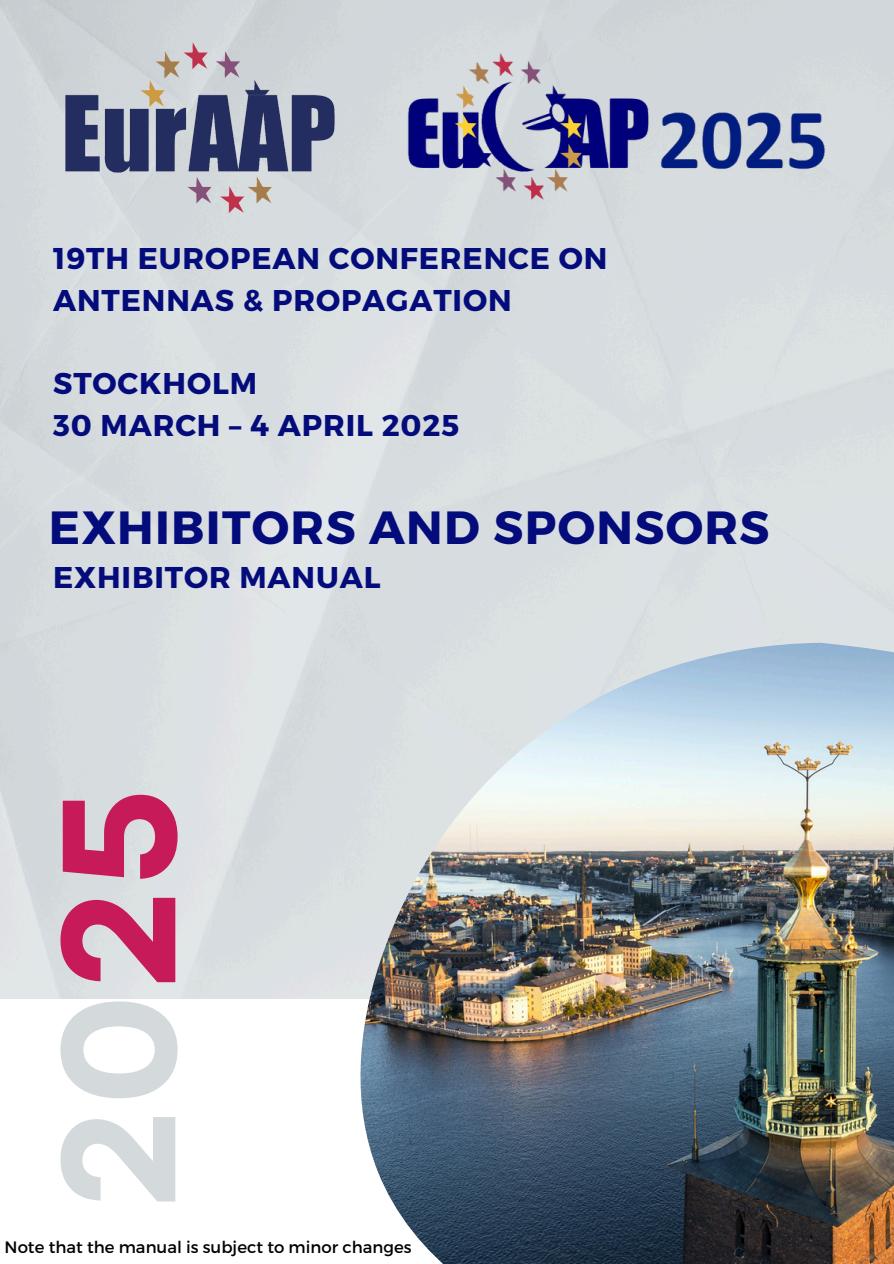
<style>
.page{position:relative;width:894px;height:1264px;background:#fff}
.page>*{position:absolute;margin:0;border:0;box-sizing:border-box;transform-origin:0 0}
.t1{font:700 160.65px "Garet";color:#d4d9dc}
.t2{font:700 46.5px "Montserrat";letter-spacing:.03em;color:#040c7b}
.t3{font:700 30px/41.7px "Montserrat";letter-spacing:.03em;color:#040c7b}
.t4{font:16.5px "Montserrat";color:#000}
.s1{color:#c71a59}
</style>
<div class="page">
<img style="left:66px;top:41px;width:269px;height:172px">
<img style="left:407px;top:49px;width:418px;height:157px">
<img style="left:359px;top:642px;width:534px;height:621px">
<h1 class="t3" style="left:53px;top:236px;width:555px">19TH EUROPEAN CONFERENCE ON<br>ANTENNAS &amp; PROPAGATION</h1>
<h2 class="t3" style="left:53px;top:361px;width:407px">STOCKHOLM<br>30 MARCH – 4 APRIL 2025</h2>
<p class="t2" style="left:49px;top:497px;width:722px">EXHIBITORS AND SPONSORS</p>
<p class="t3" style="left:53px;top:555px;width:329px">EXHIBITOR MANUAL</p>
<h2 class="t1" style="left:3px;top:1209px;width:423px;rotate:-90deg">20<span class="s1">25</span></h2>
<p class="t4" style="left:5px;top:1236px;width:408px">Note that the manual is subject to minor changes</p>
</div>
